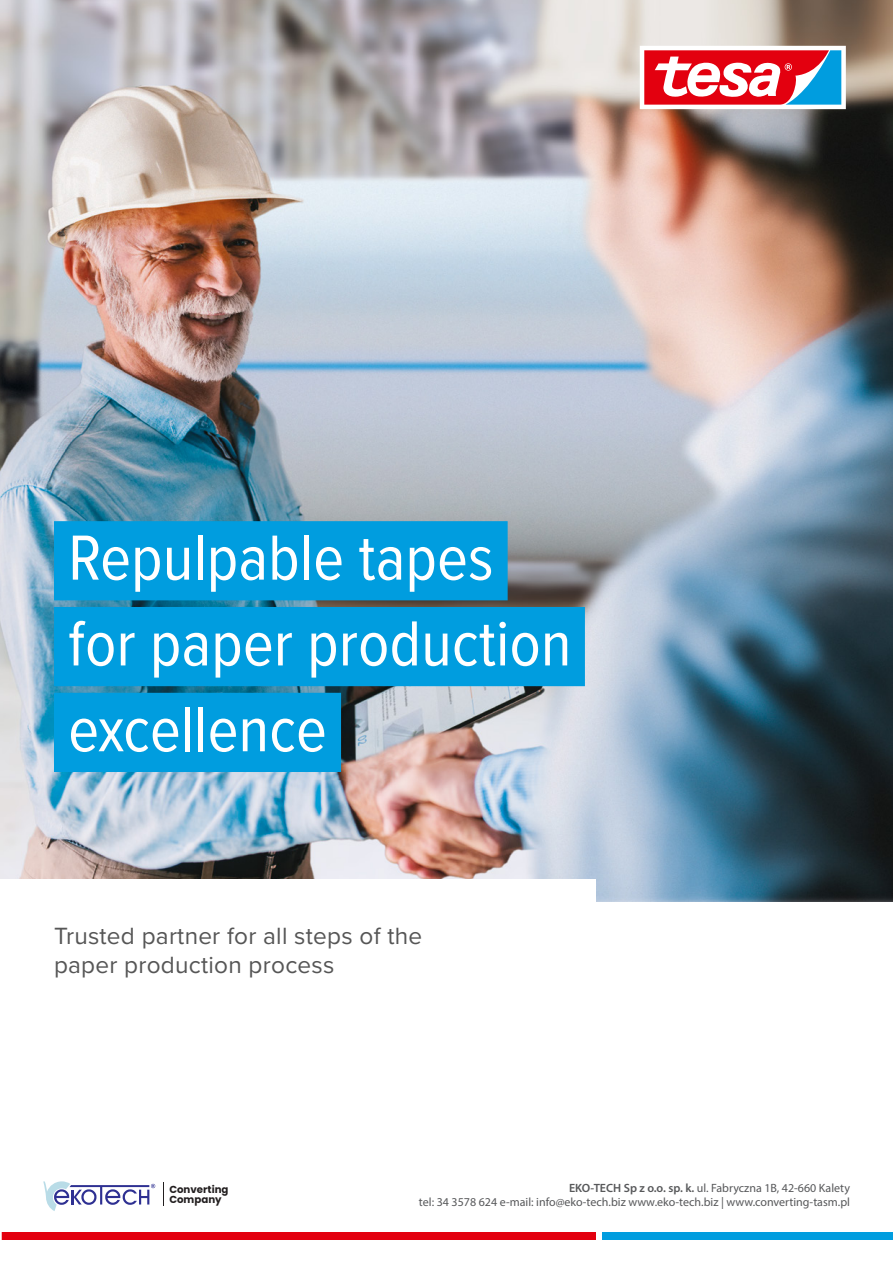
<style>
.page{position:relative;width:893px;height:1263px;background:#fff}
.page>*{position:absolute;margin:0;border:0;box-sizing:border-box;transform-origin:0 0}
.t1{font:66px/85.8px "Proxima Nova Cond";color:#fff}
.t2{font:24.3px/29.2px "Proxima Nova";letter-spacing:.01em;color:#565656}
.t3{font:12px/14.4px "Myriad Pro";color:#57585a;text-align:right}
.t4{font:700 10.2px/10.1px "Poppins";color:#231f20}
.s1{font-weight:600}
</style>
<div class="page">
<img style="left:0;top:0;width:893px;height:902px">
<div style="left:0;top:879px;width:596px;height:33px;background:#fff"></div>
<div style="left:54px;top:521px;width:454px;height:79px;background:#009ddf"></div>
<div style="left:54px;top:607px;width:531px;height:79px;background:#009ddf"></div>
<div style="left:54px;top:693px;width:287px;height:79px;background:#009ddf"></div>
<div style="left:0;top:1232px;width:595px;height:8px;background:#e3000f"></div>
<div style="left:603px;top:1232px;width:290px;height:8px;background:#009ddf"></div>
<svg style="left:640px;top:46px;width:206px;height:63px"></svg>
<svg style="left:0;top:1232px;width:2px;height:8px"></svg>
<svg style="left:43px;top:1181px;width:112px;height:30px"></svg>
<svg style="left:163px;top:1182px;width:1px;height:24px"></svg>
<h1 class="t1" style="left:68px;top:512px;width:505px">Repulpable tapes for paper production excellence</h1>
<h2 class="t2" style="left:54px;top:920px;width:370px">Trusted partner for all steps of the paper production process</h2>
<p class="t4" style="left:169px;top:1185px;width:61px">Converting<br>Company</p>
<p class="t3" style="left:419px;top:1181px;width:433px"><span class="s1">EKO-TECH Sp z o.o. sp. k.</span> ul. Fabryczna 1B, 42-660 Kalety<br>tel: 34 3578 624 e-mail: info@eko-tech.biz www.eko-tech.biz | www.converting-tasm.pl</p>
</div>
